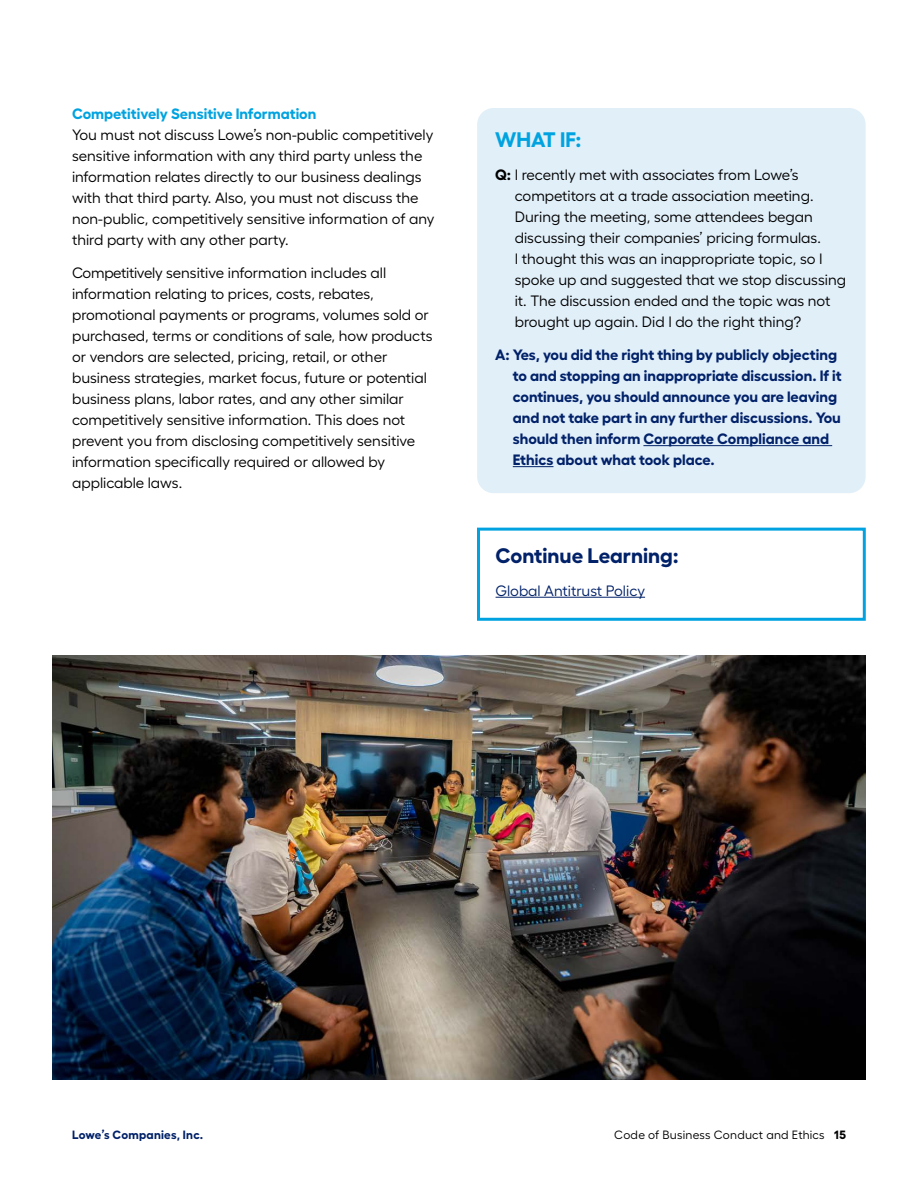
<style>
.page{position:relative;width:918px;height:1188px;background:#fff}
.page>*{position:absolute;margin:0;border:0;box-sizing:border-box;transform-origin:0 0}
.t1{font:700 21px "Fellix";color:#012169}
.t2{font:700 21px "Fellix";color:#00a3e0}
.t3{font:15px/21px "Fellix";color:#000}
.t4{font:700 15px/21px "Fellix";color:#012169}
.t5{font:700 15px "Fellix";color:#00a3e0}
.t6{font:15px "Fellix";color:#012169}
.t7{font:12px "Fellix";letter-spacing:.015em;color:#000}
.t8{font:700 12px "Fellix";letter-spacing:.02em;color:#012169}
.s1{font-weight:700}
</style>
<div class="page">
<div style="left:477px;top:108px;width:389px;height:385px;background:#e1eff9;border-radius:16px"></div>
<hr style="left:643px;top:445px;width:189px;height:1px;background:#012169">
<hr style="left:513px;top:466px;width:40px;height:1px;background:#012169">
<hr style="left:496px;top:597px;width:149px;height:1px;background:#012169">
<div style="left:477px;top:528px;width:389px;height:93px;border:3px solid #00a3e0"></div>
<img style="left:52px;top:655px;width:814px;height:425px">
<p class="t5" style="left:72px;top:102px;width:246px">Competitively Sensitive Information</p>
<p class="t3" style="left:72px;top:123px;width:364px">You must not discuss Lowe’s non-public competitively sensitive information with any third party unless the information relates directly to our business dealings with that third party. Also, you must not discuss the non-public, competitively sensitive information of any third party with any other party.</p>
<p class="t3" style="left:72px;top:261px;width:362px">Competitively sensitive information includes all information relating to prices, costs, rebates, promotional payments or programs, volumes sold or purchased, terms or conditions of sale, how products or vendors are selected, pricing, retail, or other business strategies, market focus, future or potential business plans, labor rates, and any other similar competitively sensitive information. This does not prevent you from disclosing competitively sensitive information specifically required or allowed by applicable laws.</p>
<h1 class="t2" style="left:495px;top:123px;width:88px">WHAT IF:</h1>
<p class="t3" style="left:515px;top:163px;width:333px;text-indent:-20px"><span class="s1">Q:</span> I recently met with associates from Lowe’s competitors at a trade association meeting.<br>During the meeting, some attendees began discussing their companies’ pricing formulas.<br>I thought this was an inappropriate topic, so I spoke up and suggested that we stop discussing it. The discussion ended and the topic was not brought up again. Did I do the right thing?</p>
<p class="t4" style="left:513px;top:343px;width:331px;text-indent:-18px">A: Yes, you did the right thing by publicly objecting to and stopping an inappropriate discussion. If it continues, you should announce you are leaving and not take part in any further discussions. You should then inform Corporate Compliance and Ethics about what took place.</p>
<h1 class="t1" style="left:496px;top:538px;width:185px">Continue Learning:</h1>
<p class="t6" style="left:496px;top:579px;width:151px">Global Antitrust Policy</p>
<p class="t8" style="left:72px;top:1125px;width:133px">Lowe’s Companies, Inc.</p>
<p class="t7" style="left:614px;top:1125px;width:233px">Code of Business Conduct and Ethics <span class="s1">15</span></p>
</div>
